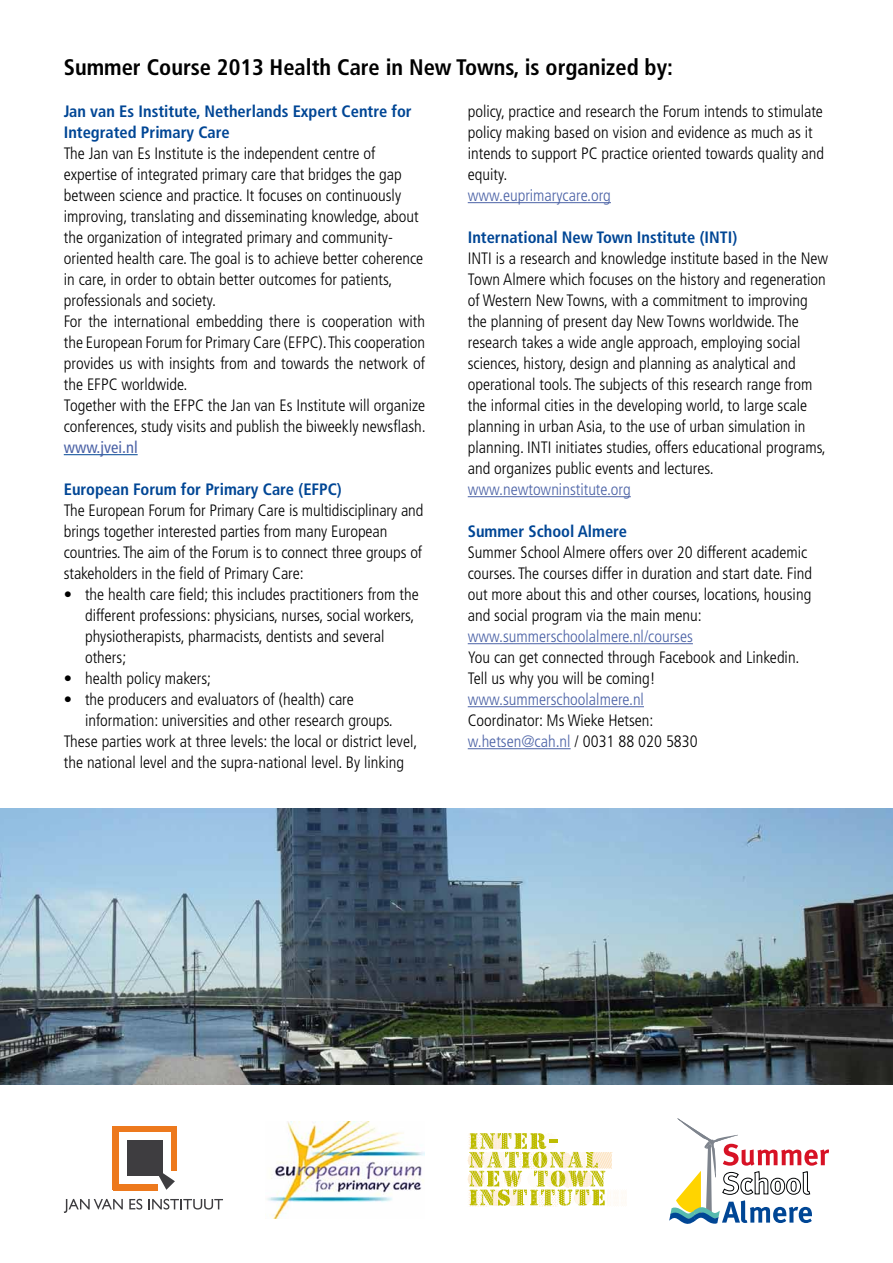
<style>
.page{position:relative;width:893px;height:1263px;background:#fff}
.page>*{position:absolute;margin:0;border:0;box-sizing:border-box;transform-origin:0 0}
.t1{font:700 22.5px "Fontys Frutiger Cn";color:#000}
.t2{font:300 16.5px/21px "Fontys Frutiger Cn";color:#000}
.t3{font:700 16.5px/21px "Fontys Frutiger Cn";color:#004695}
.t4{font:300 16.5px "Fontys Frutiger Cn";color:#4b62a6}
.t5{font:16.5px "Fontys Frutiger Cn";color:#4b62a6}
.s1{color:#4b62a6}
</style>
<div class="page">
<hr style="left:64px;top:454px;width:74px;height:1px;background:#004695">
<hr style="left:468px;top:202px;width:143px;height:1px;background:#4b62a6">
<hr style="left:468px;top:496px;width:163px;height:1px;background:#4b62a6">
<hr style="left:468px;top:643px;width:225px;height:1px;background:#4b62a6">
<hr style="left:468px;top:706px;width:176px;height:1px;background:#4b62a6">
<hr style="left:468px;top:748px;width:103px;height:1px;background:#4b62a6">
<img style="left:0;top:809px;width:893px;height:275px">
<svg style="left:670px;top:1118px;width:159px;height:106px"></svg>
<svg style="left:64px;top:1199px;width:59px;height:14px"></svg>
<svg style="left:129px;top:1199px;width:13px;height:10px"></svg>
<svg style="left:148px;top:1199px;width:75px;height:10px"></svg>
<div style="left:113px;top:1126px;width:6px;height:64px;background:#ed791d"></div>
<div style="left:170px;top:1126px;width:7px;height:45px;background:#ed791d"></div>
<div style="left:113px;top:1126px;width:64px;height:7px;background:#ed791d"></div>
<div style="left:113px;top:1184px;width:44px;height:6px;background:#ed791d"></div>
<div style="left:127px;top:1141px;width:35px;height:35px;background:#3e3d40"></div>
<svg style="left:157px;top:1171px;width:18px;height:19px"></svg>
<img style="left:267px;top:1121px;width:157px;height:97px">
<svg style="left:468px;top:1133px;width:145px;height:73px"></svg>
<h1 class="t1" style="left:64px;top:54px;width:611px">Summer Course 2013 Health Care in New Towns, is organized by:</h1>
<p class="t3" style="left:64px;top:101px;width:349px">Jan van Es Institute, Netherlands Expert Centre for<br>Integrated Primary Care</p>
<p class="t2" style="left:64px;top:143px;width:363px">The Jan van Es Institute is the independent centre of expertise of integrated primary care that bridges the gap between science and practice. It focuses on continuously improving, translating and disseminating knowledge, about the organization of integrated primary and community&shy;oriented health care. The goal is to achieve better coherence in care, in order to obtain better outcomes for patients, professionals and society.<br>For the international embedding there is cooperation with the European Forum for Primary Care (EFPC). This cooperation provides us with insights from and towards the network of the EFPC worldwide.<br>Together with the EFPC the Jan van Es Institute will organize conferences, study visits and publish the biweekly newsflash.</p>
<p class="t5" style="left:64px;top:438px;width:75px">www.jvei.nl</p>
<p class="t3" style="left:64px;top:479px;width:280px">European Forum for Primary Care (EFPC)</p>
<p class="t2" style="left:64px;top:500px;width:361px">The European Forum for Primary Care is multidisciplinary and brings together interested parties from many European countries. The aim of the Forum is to connect three groups of stakeholders in the field of Primary Care:</p>
<p class="t2" style="left:85px;top:584px;width:335px;text-indent:-21px">• the health care field; this includes practitioners from the different professions: physicians, nurses, social workers, physiotherapists, pharmacists, dentists and several others;</p>
<p class="t2" style="left:64px;top:668px;width:149px">• health policy makers;</p>
<p class="t2" style="left:64px;top:689px;width:292px">• the producers and evaluators of (health) care</p>
<p class="t2" style="left:85px;top:710px;width:309px">information: universities and other research groups.</p>
<p class="t2" style="left:64px;top:731px;width:355px">These parties work at three levels: the local or district level,</p>
<p class="t2" style="left:64px;top:752px;width:342px">the national level and the supra-national level. By linking</p>
<p class="t2" style="left:468px;top:101px;width:358px">policy, practice and research the Forum intends to stimulate policy making based on vision and evidence as much as it intends to support PC practice oriented towards quality and equity.</p>
<p class="t4" style="left:468px;top:186px;width:145px">www.euprimarycare.org</p>
<p class="t3" style="left:468px;top:227px;width:271px">International New Town Institute (INTI)</p>
<p class="t2" style="left:468px;top:248px;width:362px">INTI is a research and knowledge institute based in the New Town Almere which focuses on the history and regeneration of Western New Towns, with a commitment to improving the planning of present day New Towns worldwide. The research takes a wide angle approach, employing social sciences, history, design and planning as analytical and operational tools. The subjects of this research range from the informal cities in the developing world, to large scale planning in urban Asia, to the use of urban simulation in planning. INTI initiates studies, offers educational programs, and organizes public events and lectures.</p>
<p class="t4" style="left:468px;top:480px;width:165px">www.newtowninstitute.org</p>
<p class="t3" style="left:468px;top:521px;width:161px">Summer School Almere</p>
<p class="t2" style="left:468px;top:542px;width:346px">Summer School Almere offers over 20 different academic courses. The courses differ in duration and start date. Find out more about this and other courses, locations, housing and social program via the main menu:</p>
<p class="t4" style="left:468px;top:627px;width:227px">www.summerschoolalmere.nl/courses</p>
<p class="t2" style="left:468px;top:647px;width:333px">You can get connected through Facebook and Linkedin.<br>Tell us why you will be coming!</p>
<p class="t4" style="left:468px;top:690px;width:178px">www.summerschoolalmere.nl</p>
<p class="t2" style="left:468px;top:710px;width:231px">Coordinator: Ms Wieke Hetsen: <span class="s1">w.hetsen@cah.nl</span> / 0031 88 020 5830</p>
</div>
